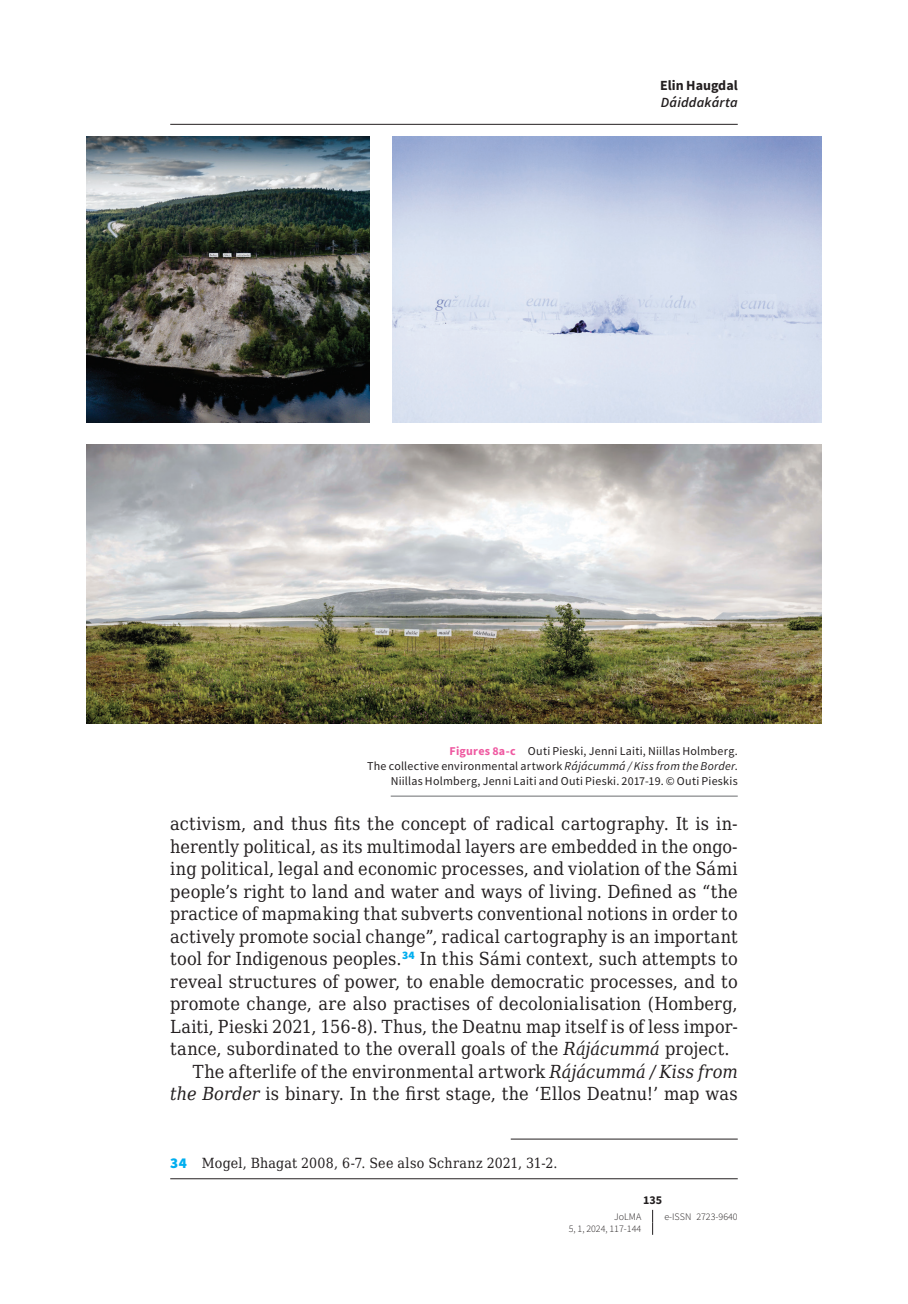
<style>
.page{position:relative;width:908px;height:1304px;background:#fff}
.page>*{position:absolute;margin:0;border:0;box-sizing:border-box;transform-origin:0 0}
.t1{font:18px "DejaVu Serif Condensed";letter-spacing:.01em;color:#231f20}
.t2{font:14px "DejaVu Serif Condensed";letter-spacing:.015em;color:#231f20}
.t3{font:700 14px "Source Sans Pro";color:#231f20}
.t4{font:italic 600 14px "Source Sans Pro";letter-spacing:.015em;color:#231f20}
.t5{font:12px/15px "Source Sans Pro";letter-spacing:.02em;color:#231f20;text-align:right}
.t6{font:700 12px "Source Sans Pro";color:#231f20}
.t7{font:300 10px "Source Sans Pro";color:#231f20}
.s1{font-weight:700;color:#ef59a1}
.s2{font-style:italic}
.s3{font-family:"Source Sans Pro";font-weight:900;font-size:15px;color:#00aeef}
</style>
<div class="page">
<svg style="left:652px;top:1210px;width:1px;height:25px"></svg>
<hr style="left:510px;top:1139px;width:227px;height:1px;background:#231f20">
<img style="left:392px;top:136px;width:429px;height:286px">
<hr style="left:390px;top:796px;width:347px;height:1px;background:#6c6d70">
<img style="left:86px;top:445px;width:735px;height:278px">
<img style="left:86px;top:136px;width:283px;height:286px">
<hr style="left:170px;top:124px;width:567px;height:1px;background:#231f20">
<hr style="left:170px;top:1178px;width:567px;height:1px;background:#231f20">
<p class="t3" style="left:660px;top:76px;width:79px">Elin Haugdal</p>
<p class="t4" style="left:660px;top:94px;width:78px">Dáiddakárta</p>
<p class="t5" style="left:367px;top:743px;width:372px"><span class="s1">Figures 8a-c</span> Outi Pieski, Jenni Laiti, Niillas Holmberg.<br>The collective environmental artwork <span class="s2">Rájácummá / Kiss from the Border</span>.<br>Niillas Holmberg, Jenni Laiti and Outi Pieski. 2017-19. © Outi Pieskis</p>
<p class="t1" style="left:170px;top:810px;width:568px">activism, and thus fits the concept of radical cartography. It is in-</p>
<p class="t1" style="left:170px;top:833px;width:568px">herently political, as its multimodal layers are embedded in the ongo-</p>
<p class="t1" style="left:170px;top:855px;width:568px">ing political, legal and economic processes, and violation of the Sámi</p>
<p class="t1" style="left:170px;top:878px;width:568px">people’s right to land and water and ways of living. Defined as “the</p>
<p class="t1" style="left:170px;top:900px;width:568px">practice of mapmaking that subverts conventional notions in order to</p>
<p class="t1" style="left:170px;top:923px;width:568px">actively promote social change”, radical cartography is an important</p>
<p class="t1" style="left:170px;top:945px;width:568px">tool for Indigenous peoples.<sup>34</sup> In this Sámi context, such attempts to</p>
<p class="t1" style="left:170px;top:968px;width:568px">reveal structures of power, to enable democratic processes, and to</p>
<p class="t1" style="left:170px;top:990px;width:568px">promote change, are also practises of decolonialisation (Homberg,</p>
<p class="t1" style="left:170px;top:1013px;width:568px">Laiti, Pieski 2021, 156-8). Thus, the Deatnu map itself is of less impor-</p>
<p class="t1" style="left:170px;top:1035px;width:560px">tance, subordinated to the overall goals of the <span class="s2">Rájácummá</span> project.</p>
<p class="t1" style="left:193px;top:1058px;width:546px">The afterlife of the environmental artwork <span class="s2">Rájácummá / Kiss from</span></p>
<p class="t1" style="left:170px;top:1080px;width:568px"><span class="s2">the Border</span> is binary. In the first stage, the ‘Ellos Deatnu!’ map was</p>
<p class="t2" style="left:170px;top:1152px;width:389px"><span class="s3">34</span> Mogel, Bhagat 2008, 6-7. See also Schranz 2021, 31-2.</p>
<p class="t6" style="left:642px;top:1192px;width:21px">135</p>
<p class="t7" style="left:614px;top:1210px;width:28px">JoLMA</p>
<p class="t7" style="left:664px;top:1210px;width:75px">e-ISSN 2723-9640</p>
<p class="t7" style="left:568px;top:1223px;width:74px">5, 1, 2024, 117-144</p>
</div>
